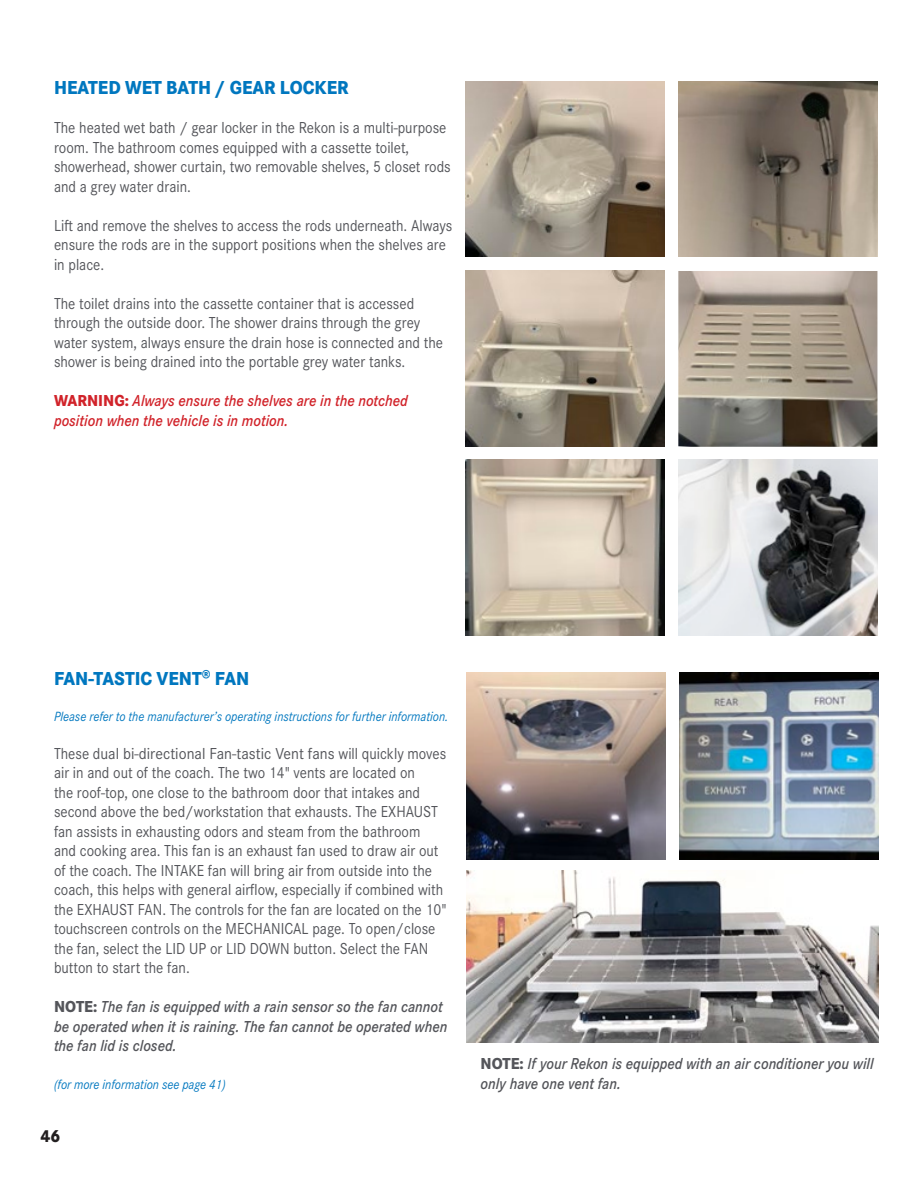
<style>
.page{position:relative;width:918px;height:1188px;background:#fff}
.page>*{position:absolute;margin:0;border:0;box-sizing:border-box;transform-origin:0 0}
.Indented_Body{font:800 19.5px "Corporate S Pro";color:#0077bf;scale:.9 1}
.t1{font:800 18px "Corporate S Pro";color:#231f20;scale:.9 1}
.Indented_Body-2{font:16.5px/19.5px "Corporate S Pro";color:#54555a;scale:.9 1}
.Indented_Body-3{font:italic 600 16.5px/19.5px "Corporate S Pro";color:#54555a;scale:.9 1}
.Indented_Body-4{font:italic 600 16.5px/19.5px "Corporate S Pro";color:#d1232a;scale:.9 1}
.t2{font:italic 13.8px "Corporate S Pro";color:#0077bf;scale:.9 1}
.s1{font-weight:800;font-style:normal}
</style>
<div class="page">
<img style="left:466px;top:871px;width:412px;height:171px">
<img style="left:679px;top:672px;width:199px;height:187px">
<img style="left:466px;top:672px;width:200px;height:187px">
<img style="left:466px;top:81px;width:199px;height:176px">
<img style="left:466px;top:271px;width:199px;height:176px">
<img style="left:466px;top:460px;width:199px;height:176px">
<img style="left:678px;top:81px;width:199px;height:176px">
<img style="left:678px;top:271px;width:199px;height:176px">
<img style="left:678px;top:460px;width:199px;height:176px">
<p class="Indented_Body" style="left:54px;top:72px;width:329px">HEATED WET BATH / GEAR LOCKER</p>
<p class="Indented_Body-2" style="left:54px;top:117px;width:442px">The heated wet bath / gear locker in the Rekon is a multi-purpose room. The bathroom comes equipped with a cassette toilet, showerhead, shower curtain, two removable shelves, 5 closet rods and a grey water drain.</p>
<p class="Indented_Body-2" style="left:54px;top:214px;width:444px">Lift and remove the shelves to access the rods underneath. Always ensure the rods are in the support positions when the shelves are in place.</p>
<p class="Indented_Body-2" style="left:54px;top:292px;width:434px">The toilet drains into the cassette container that is accessed through the outside door. The shower drains through the grey water system, always ensure the drain hose is connected and the shower is being drained into the portable grey water tanks.</p>
<p class="Indented_Body-4" style="left:54px;top:390px;width:395px"><span class="s1">WARNING:</span> Always ensure the shelves are in the notched position when the vehicle is in motion.</p>
<p class="Indented_Body" style="left:54px;top:663px;width:219px">FAN-TASTIC VENT® FAN</p>
<p class="t2" style="left:54px;top:707px;width:440px">Please refer to the manufacturer’s operating instructions for further information.</p>
<p class="Indented_Body-2" style="left:54px;top:742px;width:438px">These dual bi-directional Fan-tastic Vent fans will quickly moves air in and out of the coach. The two 14" vents are located on<br>the roof-top, one close to the bathroom door that intakes and second above the bed/workstation that exhausts. The EXHAUST fan assists in exhausting odors and steam from the bathroom and cooking area. This fan is an exhaust fan used to draw air out of the coach. The INTAKE fan will bring air from outside into the coach, this helps with general airflow, especially if combined with the EXHAUST FAN. The controls for the fan are located on the 10" touchscreen controls on the MECHANICAL page. To open/close the fan, select the LID UP or LID DOWN button. Select the FAN button to start the fan.</p>
<p class="Indented_Body-3" style="left:54px;top:996px;width:439px"><span class="s1">NOTE:</span> The fan is equipped with a rain sensor so the fan cannot be operated when it is raining. The fan cannot be operated when the fan lid is closed.</p>
<p class="t2" style="left:54px;top:1074px;width:192px">(for more information see page 41)</p>
<p class="t1" style="left:40px;top:1121px;width:24px">46</p>
<p class="Indented_Body-3" style="left:481px;top:1053px;width:438px"><span class="s1">NOTE:</span> If your Rekon is equipped with an air conditioner you will only have one vent fan.</p>
</div>
